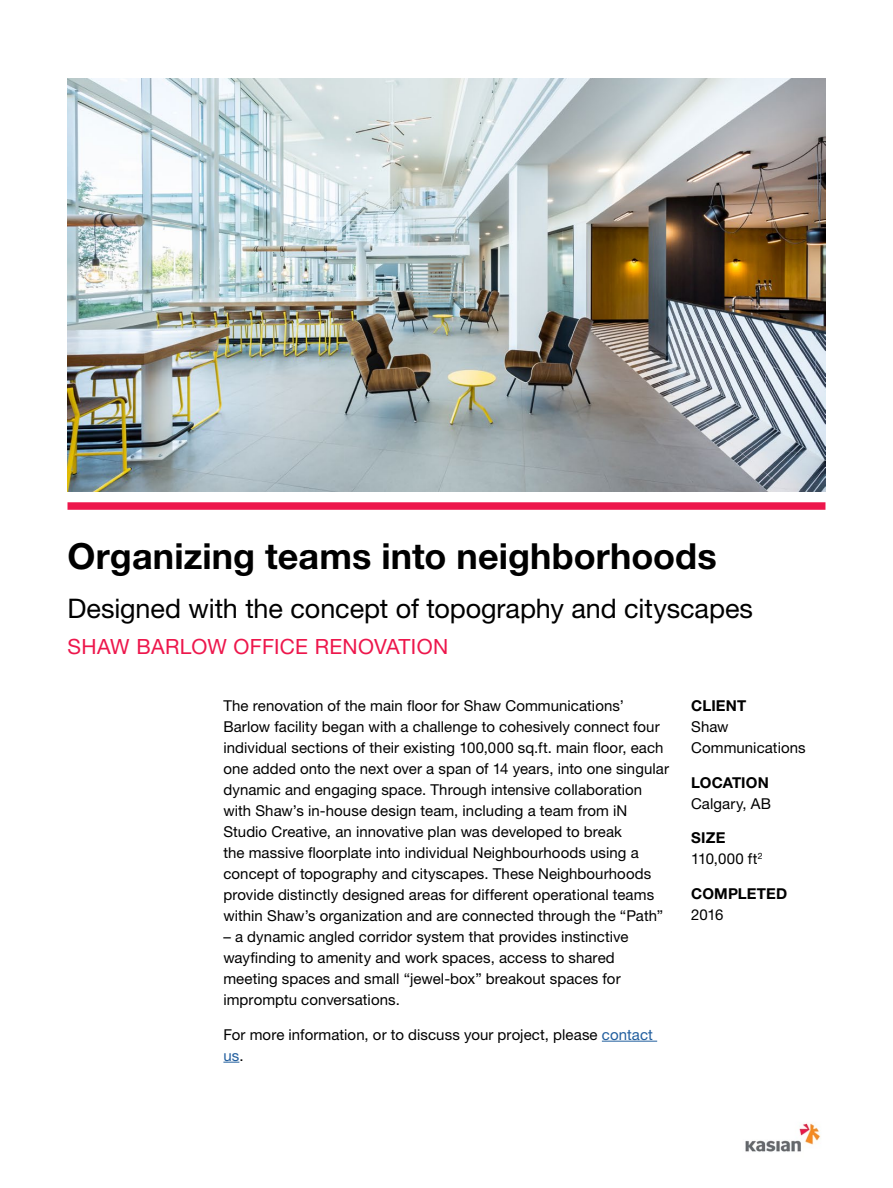
<style>
.page{position:relative;width:893px;height:1188px;background:#fff}
.page>*{position:absolute;margin:0;border:0;box-sizing:border-box;transform-origin:0 0}
.t1{font:700 36px "Helvetica Neue LT Std";color:#000}
.t2{font:27px "Helvetica Neue LT Std";letter-spacing:-.005em;color:#000}
.t3{font:21px "Helvetica Neue LT Std";letter-spacing:.015em;color:#ed174c}
.t4{font:15px/21px "Helvetica Neue LT Std";letter-spacing:.005em;color:#000}
.t5{font:700 15px "Helvetica Neue LT Std";letter-spacing:.005em;color:#000}
.s1{color:#215e9e}
.s2{font-weight:700}
</style>
<div class="page">
<img style="left:745px;top:1123px;width:76px;height:29px">
<hr style="left:602px;top:1041px;width:55px;height:1px;background:#215e9e">
<svg style="left:223px;top:1062px;width:16px;height:1px"></svg>
<img style="left:68px;top:78px;width:757px;height:414px">
<div style="left:68px;top:502px;width:757px;height:8px;background:#ed174c"></div>
<h1 class="t1" style="left:68px;top:533px;width:651px">Organizing teams into neighborhoods</h1>
<h2 class="t2" style="left:68px;top:592px;width:687px">Designed with the concept of topography and cityscapes</h2>
<h3 class="t3" style="left:68px;top:634px;width:382px">SHAW BARLOW OFFICE RENOVATION</h3>
<p class="t4" style="left:223px;top:695px;width:447px">The renovation of the main floor for Shaw Communications’ Barlow facility began with a challenge to cohesively connect four individual sections of their existing 100,000 sq.ft. main floor, each one added onto the next over a span of 14 years, into one singular dynamic and engaging space. Through intensive collaboration with Shaw’s in-house design team, including a team from iN Studio Creative, an innovative plan was developed to break<br>the massive floorplate into individual Neighbourhoods using a concept of topography and cityscapes. These Neighbourhoods provide distinctly designed areas for different operational teams within Shaw’s organization and are connected through the “Path”</p>
<p class="t4" style="left:223px;top:926px;width:407px">– a dynamic angled corridor system that provides instinctive wayfinding to amenity and work spaces, access to shared meeting spaces and small “jewel-box” breakout spaces for impromptu conversations.</p>
<p class="t4" style="left:223px;top:1024px;width:431px">For more information, or to discuss your project, please <span class="s1">contact us</span>.</p>
<p class="t5" style="left:691px;top:697px;width:57px">CLIENT</p>
<p class="t4" style="left:691px;top:716px;width:116px">Shaw<br>Communications</p>
<p class="t5" style="left:691px;top:773px;width:79px">LOCATION</p>
<p class="t4" style="left:691px;top:793px;width:81px">Calgary, AB</p>
<p class="t4" style="left:691px;top:827px;width:73px"><span class="s2">SIZE<br></span>110,000 ft<sup>2</sup></p>
<p class="t5" style="left:691px;top:884px;width:98px">COMPLETED</p>
<p class="t4" style="left:691px;top:904px;width:34px">2016</p>
</div>
